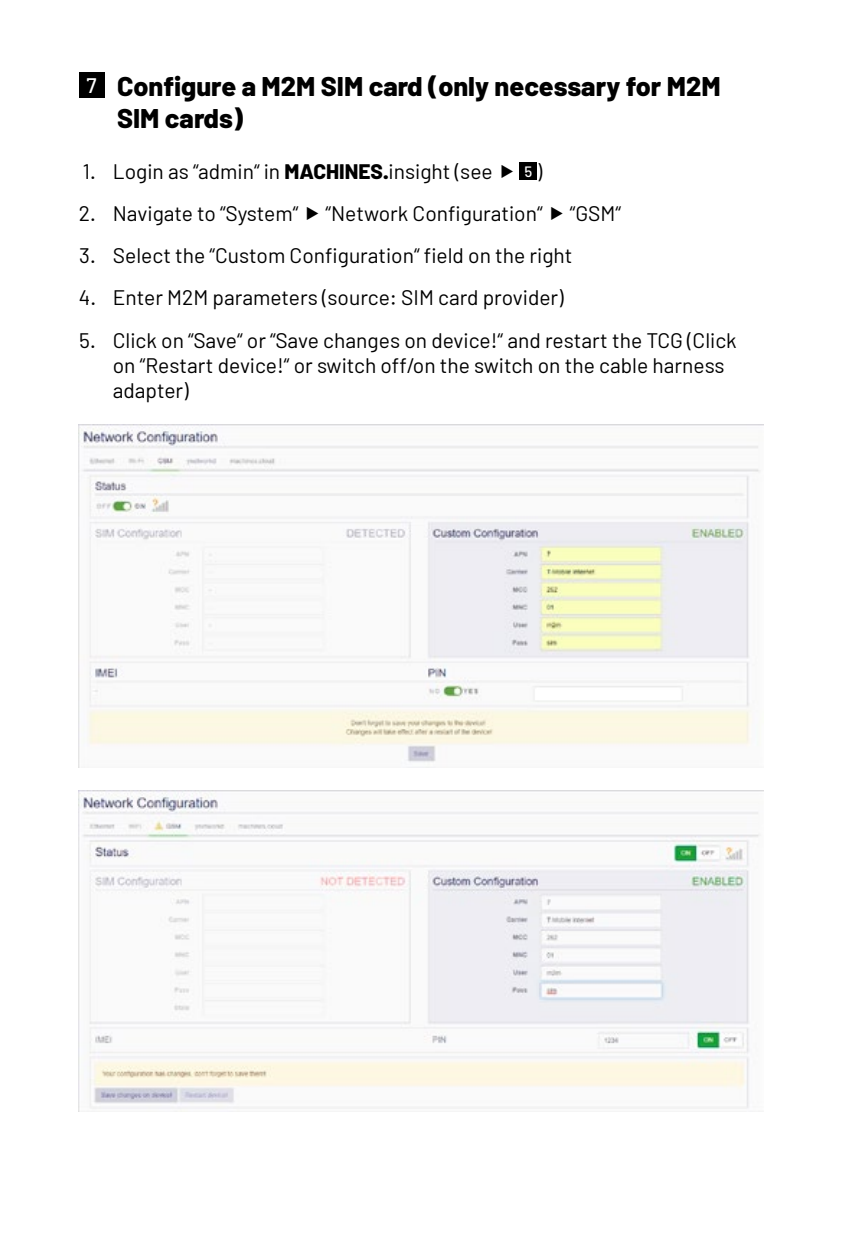
<style>
.page{position:relative;width:842px;height:1259px;background:#fff}
.page>*{position:absolute;margin:0;border:0;box-sizing:border-box;transform-origin:0 0}
.t1{font:800 27px/32.4px "Barlow";color:#000}
.t2{font:21px/25.2px "Barlow";color:#000}
.t3{font:500 15px "Barlow";color:#fff}
.s1{font-weight:500;font-size:21px;color:#fff}
.s2{font-weight:800}
.s3{font-weight:400;font-size:21px;color:#000}
</style>
<div class="page">
<div style="left:79px;top:72px;width:25px;height:26px;background:#000"></div>
<div style="left:520px;top:163px;width:17px;height:17px;background:#000"></div>
<img style="left:79px;top:425px;width:684px;height:343px">
<img style="left:79px;top:790px;width:684px;height:322px">
<p class="t1" style="left:117px;top:70px;width:605px;text-indent:-31px"><span class="s1">7</span> Configure a M2M SIM card (only necessary for M2M<br>SIM cards)</p>
<p class="t2" style="left:83px;top:158px;width:411px">1. Login as “admin“ in <span class="s2">MACHINES.</span>insight (see</p>
<p class="t3" style="left:524px;top:162px;width:19px">5 <span class="s3">)</span></p>
<p class="t2" style="left:79px;top:200px;width:221px">2. Navigate to “System“</p>
<p class="t2" style="left:326px;top:200px;width:219px">“Network Configuration“</p>
<p class="t2" style="left:570px;top:200px;width:53px">“GSM“</p>
<p class="t2" style="left:79px;top:242px;width:495px">3. Select the “Custom Configuration“ field on the right</p>
<p class="t2" style="left:79px;top:285px;width:486px">4. Enter M2M parameters (source: SIM card provider)</p>
<p class="t2" style="left:113px;top:327px;width:625px;text-indent:-34px">5. Click on “Save“ or “Save changes on device!“ and restart the TCG (Click on “Restart device!“ or switch off/on the switch on the cable harness adapter)</p>
</div>
